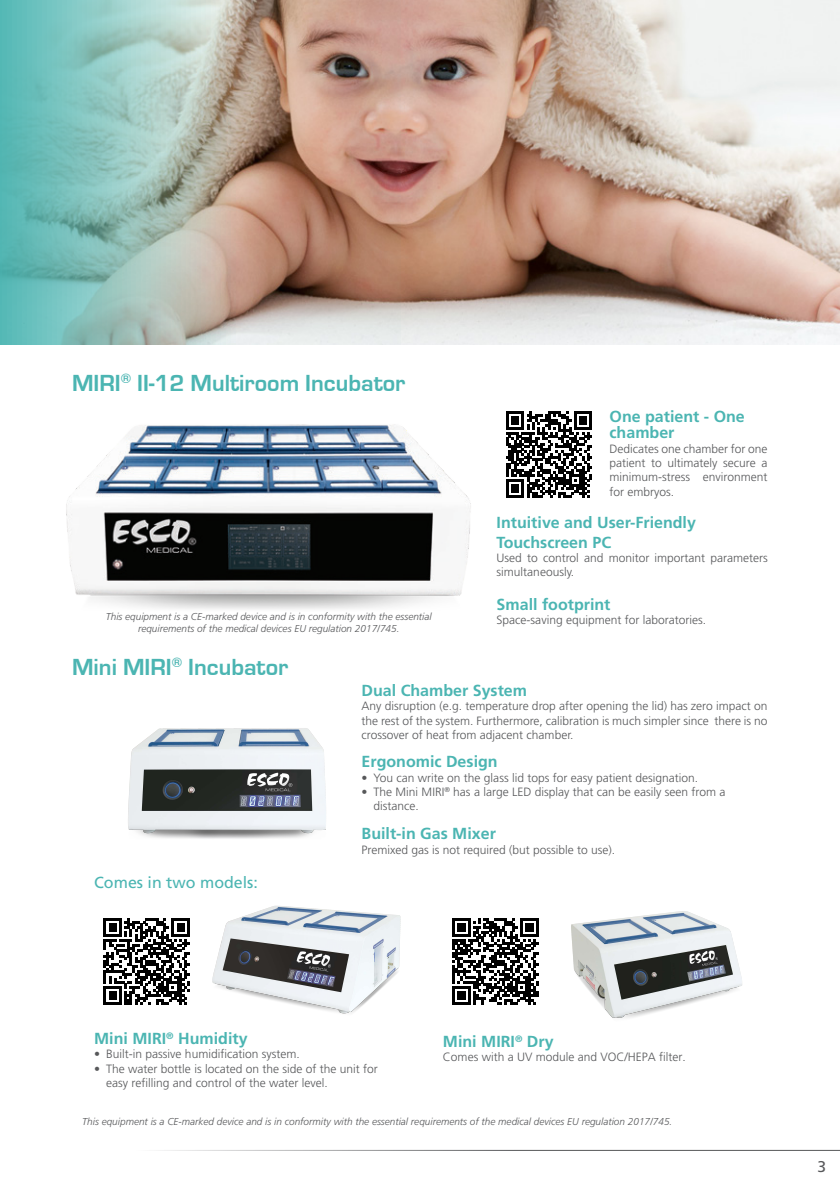
<style>
.page{position:relative;width:840px;height:1191px;background:#fff}
.page>*{position:absolute;margin:0;border:0;box-sizing:border-box;transform-origin:0 0}
.t1{font:700 24px "Eurostile";color:#4bb5b2}
.t2{font:700 16px/19.2px "Frutiger LT Std";color:#4bb5b2}
.t3{font:16px "Frutiger LT Std";color:#4bb5b2}
.t4{font:15.6px "Frutiger LT Std";color:#57585a}
.t5{font:300 12px/14.4px "Frutiger LT Std";color:#57585a}
.t6{font:italic 300 10px/12px "Frutiger LT Std";color:#57585a;text-align:center}
</style>
<div class="page">
<hr style="left:86px;top:1149px;width:753px;height:1px;background:#57585a">
<img style="left:66px;top:424px;width:405px;height:185px">
<img style="left:400px;top:0;width:439px;height:344px">
<img style="left:0;top:0;width:400px;height:344px">
<svg style="left:506px;top:411px;width:86px;height:86px"></svg>
<svg style="left:103px;top:918px;width:87px;height:86px"></svg>
<svg style="left:452px;top:918px;width:86px;height:86px"></svg>
<img style="left:571px;top:911px;width:171px;height:107px">
<img style="left:212px;top:905px;width:189px;height:109px">
<img style="left:128px;top:728px;width:198px;height:111px">
<p class="t1" style="left:72px;top:370px;width:334px">MIRI<sup>®</sup> II-12 Multiroom Incubator</p>
<p class="t6" style="left:106px;top:611px;width:327px">This equipment is a CE-marked device and is in conformity with the essential requirements of the medical devices EU regulation 2017/745.</p>
<p class="t1" style="left:72px;top:653px;width:218px">Mini MIRI<sup>®</sup> Incubator</p>
<p class="t2" style="left:609px;top:408px;width:137px;line-height:16px">One patient - One chamber</p>
<p class="t5" style="left:609px;top:441px;width:159px;text-align:justify">Dedicates one chamber for one patient to ultimately secure a minimum-stress environment for embryos.</p>
<p class="t2" style="left:496px;top:513px;width:201px">Intuitive and User-Friendly<br>Touchscreen PC</p>
<p class="t5" style="left:496px;top:551px;width:272px">Used to control and monitor important parameters simultaneously.</p>
<p class="t2" style="left:496px;top:595px;width:115px">Small footprint</p>
<p class="t5" style="left:496px;top:613px;width:211px">Space-saving equipment for laboratories.</p>
<p class="t2" style="left:361px;top:681px;width:167px">Dual Chamber System</p>
<p class="t5" style="left:361px;top:699px;width:407px;text-align:justify">Any disruption (e.g. temperature drop after opening the lid) has zero impact on the rest of the system. Furthermore, calibration is much simpler since there is no crossover of heat from adjacent chamber.</p>
<p class="t3" style="left:94px;top:873px;width:165px">Comes in two models:</p>
<p class="t2" style="left:361px;top:752px;width:137px">Ergonomic Design</p>
<p class="t5" style="left:361px;top:770px;width:338px">• You can write on the glass lid tops for easy patient designation.</p>
<p class="t5" style="left:373px;top:785px;width:353px;text-indent:-12px">• The Mini MIRI<sup>®</sup> has a large LED display that can be easily seen from a distance.</p>
<p class="t2" style="left:361px;top:824px;width:136px">Built-in Gas Mixer</p>
<p class="t5" style="left:361px;top:842px;width:255px">Premixed gas is not required (but possible to use).</p>
<p class="t2" style="left:94px;top:1028px;width:155px">Mini MIRI<sup>®</sup> Humidity</p>
<p class="t5" style="left:94px;top:1047px;width:207px">• Built-in passive humidification system.</p>
<p class="t5" style="left:106px;top:1061px;width:273px;text-indent:-12px">• The water bottle is located on the side of the unit for easy refilling and control of the water level.</p>
<p class="t2" style="left:442px;top:1031px;width:112px">Mini MIRI<sup>®</sup> Dry</p>
<p class="t5" style="left:442px;top:1050px;width:244px">Comes with a UV module and VOC/HEPA filter.</p>
<p class="t6" style="left:82px;top:1116px;width:591px">This equipment is a CE-marked device and is in conformity with the essential requirements of the medical devices EU regulation 2017/745.</p>
<p class="t4" style="left:816px;top:1157px;width:10px">3</p>
</div>
